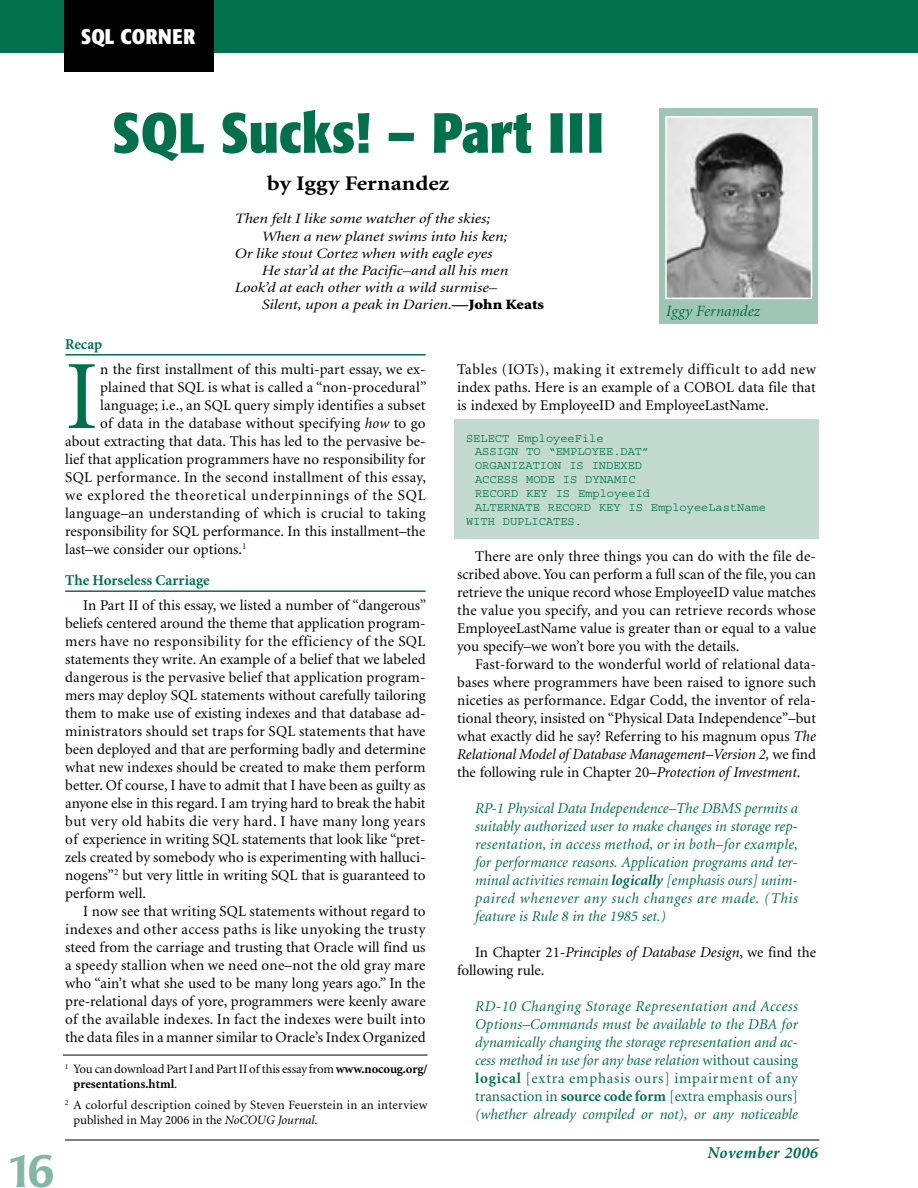
<style>
.page{position:relative;width:918px;height:1188px;background:#fff}
.page>*{position:absolute;margin:0;border:0;box-sizing:border-box;transform-origin:0 0}
.t1{font:98.1px "Minion";color:#00714b}
.t2{font:700 condensed 55.95px "Formata";color:#00714b;scale:1.04 1}
.t3{font:500 45px "Poppl Laudatio";color:#83b6a3}
.t4{font:700 condensed 21px "Formata";color:#fff}
.t5{font:700 20.85px "Minion";color:#000;scale:1.15 1}
.t6{font:italic 700 16.5px "Minion";letter-spacing:.025em;color:#00714b}
.t7{font:italic 15.75px "Minion";color:#00714b}
.t8{font:15px/18px "Minion";letter-spacing:.005em;color:#000;text-align:justify}
.t9{font:italic 15px/18px "Minion";color:#00714b;text-align:justify}
.t10{font:15px "Minion";letter-spacing:.05em;color:#000}
.t11{font:700 15px "Minion";color:#00714b}
.t12{font:italic 14.25px "Minion";letter-spacing:-.005em;color:#000;scale:1.15 1}
.t13{font:12.75px/14.7px "Minion";letter-spacing:.005em;color:#000}
.t14{font:12px "Courier";color:#00714b}
.s1{font-weight:900;font-style:normal}
.s2{font-style:italic}
.s3{font-weight:700}
.s4{font-style:normal}
.s5{font-weight:700;font-style:normal}
</style>
<div class="page">
<hr style="left:65px;top:1140px;width:754px;height:1px;background:#000">
<div style="left:454px;top:419px;width:365px;height:119px;background:#c2d9cf"></div>
<hr style="left:65px;top:354px;width:361px;height:2px;background:#00714b">
<hr style="left:65px;top:590px;width:361px;height:2px;background:#00714b">
<div style="left:0;top:0;width:918px;height:53px;background:#00714b"></div>
<div style="left:64px;top:0;width:150px;height:72px;background:#000"></div>
<div style="left:659px;top:108px;width:159px;height:215px;background:#9ec5b6"></div>
<img style="left:668px;top:119px;width:141px;height:177px">
<div style="left:665px;top:116px;width:147px;height:183px;border:2px solid #fff"></div>
<hr style="left:63px;top:1055px;width:365px;height:1px;background:#000">
<h3 class="t4" style="left:81px;top:23px;width:65px">SQL Corner</h3>
<h3 class="t3" style="left:6px;top:1145px;width:47px">16</h3>
<h2 class="t2" style="left:112px;top:98px;width:474px">SQL Sucks! – Part III</h2>
<h3 class="t5" style="left:267px;top:173px;width:160px">by Iggy Fernandez</h3>
<p class="t12" style="left:235px;top:212px;width:224px">Then felt I like some watcher of the skies;</p>
<p class="t12" style="left:262px;top:229px;width:215px">When a new planet swims into his ken;</p>
<p class="t12" style="left:235px;top:246px;width:226px">Or like stout Cortez when with eagle eyes</p>
<p class="t12" style="left:262px;top:263px;width:216px">He star’d at the Pacific–and all his men</p>
<p class="t12" style="left:235px;top:281px;width:229px">Look’d at each other with a wild surmise–</p>
<p class="t12" style="left:262px;top:298px;width:247px">Silent, upon a peak in Darien.<span class="s1">—John Keats</span></p>
<p class="t7" style="left:666px;top:303px;width:95px">Iggy Fernandez</p>
<p class="t11" style="left:65px;top:337px;width:39px">Recap</p>
<h1 class="t1" style="left:65px;top:348px;width:34px">I</h1>
<p class="t8" style="left:100px;top:361px;width:327px">n the first installment of this multi-part essay, we ex-</p>
<p class="t8" style="left:100px;top:379px;width:328px">plained that SQL is what is called a “non-procedural”</p>
<p class="t8" style="left:100px;top:397px;width:327px">language; i.e., an SQL query simply identifies a subset</p>
<p class="t8" style="left:100px;top:415px;width:327px">of data in the database without specifying <span class="s2">how</span> to go</p>
<p class="t8" style="left:65px;top:433px;width:362px">about extracting that data. This has led to the pervasive be-</p>
<p class="t8" style="left:65px;top:451px;width:362px">lief that application programmers have no responsibility for</p>
<p class="t8" style="left:65px;top:469px;width:362px">SQL performance. In the second installment of this essay,</p>
<p class="t10" style="left:65px;top:488px;width:362px">we explored the theoretical underpinnings of the SQL</p>
<p class="t8" style="left:65px;top:505px;width:362px">language-–an understanding of which is crucial to taking</p>
<p class="t8" style="left:65px;top:523px;width:362px">responsibility for SQL performance. In this installment–the</p>
<p class="t8" style="left:65px;top:541px;width:183px">last–we consider our options.<sup>1</sup></p>
<p class="t11" style="left:65px;top:573px;width:146px">The Horseless Carriage</p>
<p class="t8" style="left:65px;top:597px;width:363px;text-indent:18px">In Part II of this essay, we listed a number of “dangerous” beliefs centered around the theme that application program&shy;mers have no responsibility for the efficiency of the SQL statements they write. An example of a belief that we labeled dangerous is the pervasive belief that application program&shy;mers may deploy SQL statements without carefully tailoring them to make use of existing indexes and that database ad&shy;ministrators should set traps for SQL statements that have been deployed and that are performing badly and determine what new indexes should be created to make them perform better. Of course, I have to admit that I have been as guilty as anyone else in this regard. I am trying hard to break the habit but very old habits die very hard. I have many long years of experience in writing SQL statements that look like “pret&shy;zels created by somebody who is experimenting with halluci&shy;nogens”<sup>2</sup> but very little in writing SQL that is guaranteed to perform well.</p>
<p class="t8" style="left:65px;top:903px;width:362px;text-indent:18px">I now see that writing SQL statements without regard to indexes and other access paths is like unyoking the trusty steed from the carriage and trusting that Oracle will find us a speedy stallion when we need one–not the old gray mare who “ain’t what she used to be many long years ago.” In the pre-relational days of yore, programmers were keenly aware of the available indexes. In fact the indexes were built into the data files in a manner similar to Oracle’s Index Organized</p>
<p class="t13" style="left:74px;top:1062px;width:356px;text-indent:-9px"><sup>1</sup> You can download Part I and Part II of this essay from <span class="s3">www.nocoug.org/ presentations.html</span>.</p>
<p class="t13" style="left:74px;top:1098px;width:356px;text-indent:-9px"><sup>2</sup> A colorful description coined by Steven Feuerstein in an interview published in May 2006 in the <span class="s2">NoCOUG Journal</span>.</p>
<p class="t8" style="left:457px;top:360px;width:360px">Tables (IOTs), making it extremely difficult to add new index paths. Here is an example of a COBOL data file that is indexed by EmployeeID and EmployeeLastName.</p>
<p class="t14" style="left:466px;top:432px;width:139px">SELECT EmployeeFile</p>
<p class="t14" style="left:475px;top:446px;width:176px">ASSIGN TO “EMPLOYEE.DAT”</p>
<p class="t14" style="left:475px;top:460px;width:169px">ORGANIZATION IS INDEXED</p>
<p class="t14" style="left:475px;top:474px;width:162px">ACCESS MODE IS DYNAMIC</p>
<p class="t14" style="left:475px;top:487px;width:176px">RECORD KEY IS EmployeeId</p>
<p class="t14" style="left:475px;top:501px;width:292px">ALTERNATE RECORD KEY IS EmployeeLastName</p>
<p class="t14" style="left:466px;top:515px;width:117px">WITH DUPLICATES.</p>
<p class="t8" style="left:457px;top:548px;width:360px;text-indent:18px">There are only three things you can do with the file de&shy;scribed above. You can perform a full scan of the file, you can retrieve the unique record whose EmployeeID value matches the value you specify, and you can retrieve records whose EmployeeLastName value is greater than or equal to a value you specify–we won’t bore you with the details.</p>
<p class="t8" style="left:457px;top:656px;width:360px;text-indent:18px">Fast-forward to the wonderful world of relational data&shy;bases where programmers have been raised to ignore such niceties as performance. Edgar Codd, the inventor of rela&shy;tional theory, insisted on “Physical Data Independence”–but what exactly did he say? Referring to his magnum opus <span class="s2">The Relational Model of Database Management–Version 2,</span> we find the following rule in Chapter 20–<span class="s2">Protection of Investment</span>.</p>
<p class="t9" style="left:475px;top:800px;width:325px">RP-1 Physical Data Independence–The DBMS permits a suitably authorized user to make changes in storage rep&shy;resentation, in access method, or in both–for example, for performance reasons. Application programs and ter&shy;minal activities remain <span class="s3">logically</span> [emphasis ours] unim&shy;paired whenever any such changes are made. (This feature is Rule 8 in the 1985 set.)</p>
<p class="t8" style="left:457px;top:944px;width:360px;text-indent:18px">In Chapter 21-<span class="s2">Principles of Database Design</span>, we find the following rule.</p>
<p class="t9" style="left:475px;top:998px;width:324px">RD-10 Changing Storage Representation and Access Options–Commands must be available to the DBA for dynamically changing the storage representation and ac&shy;cess method in use for any base relation <span class="s4">without causing </span><span class="s5">logical</span> <span class="s4">[extra emphasis ours] impairment of any transaction in</span> <span class="s5">source code form</span> <span class="s4">[extra emphasis ours] </span>(whether already compiled or not), or any noticeable</p>
<p class="t6" style="left:708px;top:1145px;width:112px">November 2006</p>
</div>
